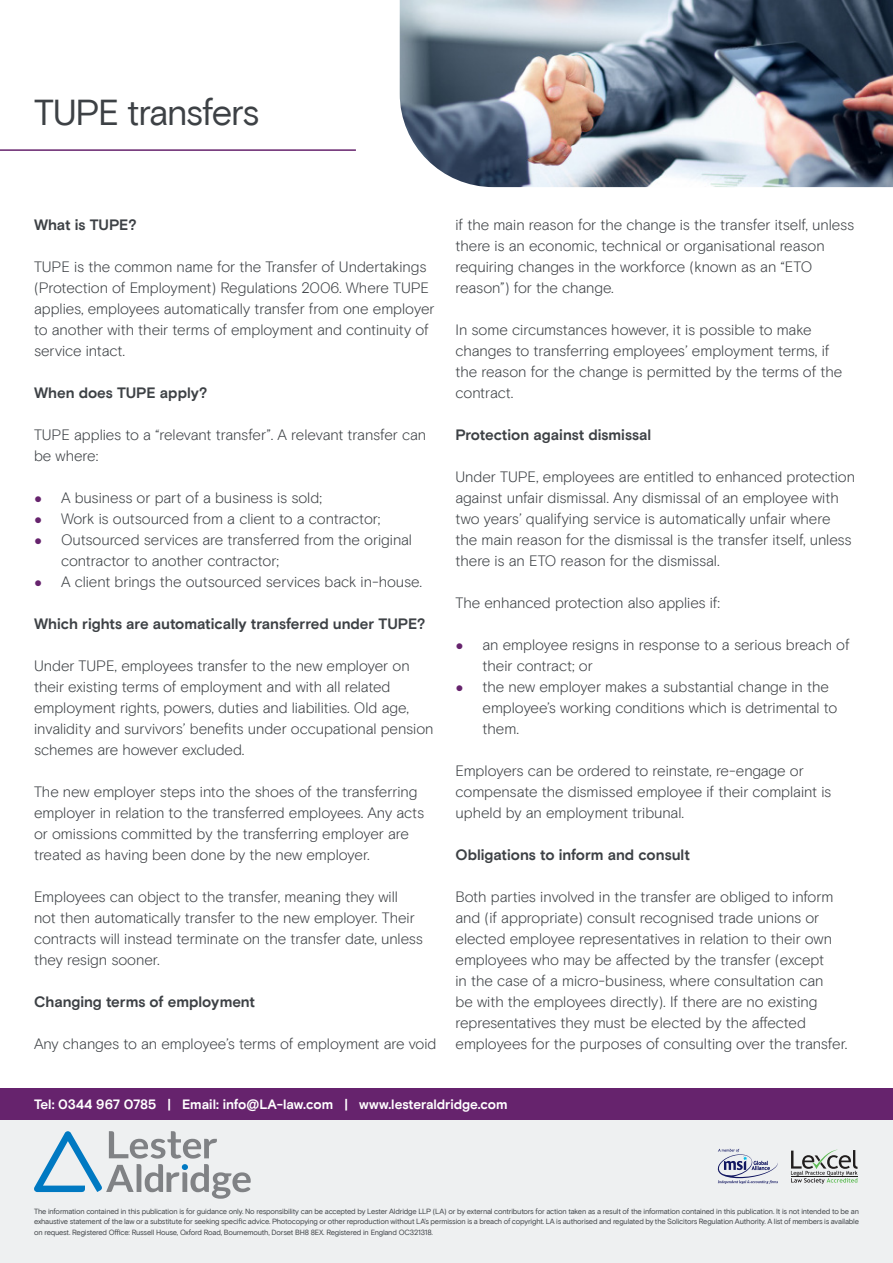
<style>
.page{position:relative;width:893px;height:1263px;background:#fff}
.page>*{position:absolute;margin:0;border:0;box-sizing:border-box;transform-origin:0 0}
.t1{font:36px "Basis Grotesque Pro";letter-spacing:-.04em;color:#3d4145}
.t2{font:300 15px/21px "Basis Grotesque Pro";letter-spacing:-.005em;color:#3d4145}
.t3{font:700 15px "Basis Grotesque Pro";letter-spacing:-.005em;color:#3d4145}
.t4{font:700 13.5px "Basis Grotesque Pro";letter-spacing:-.005em;color:#fff}
.t5{font:7.5px/10.5px "Basis Grotesque Pro";letter-spacing:-.025em;color:#3d4145;text-align:justify}
.s1{font-family:"Arial Narrow";font-weight:400;font-size:13.5px;color:#66236d}
</style>
<div class="page">
<img style="left:400px;top:0;width:493px;height:187px">
<hr style="left:0;top:149px;width:356px;height:2px;background:#66236d">
<div style="left:0;top:1106px;width:893px;height:157px;background:#eef0f1"></div>
<div style="left:0;top:1088px;width:893px;height:31px;background:#66236d"></div>
<hr style="left:791px;top:1176px;width:67px;height:1px;background:#211e1e">
<svg style="left:791px;top:1150px;width:66px;height:34px"></svg>
<svg style="left:718px;top:1149px;width:60px;height:35px"></svg>
<svg style="left:34px;top:1131px;width:217px;height:68px"></svg>
<p class="t1" style="left:34px;top:92px;width:227px">TUPE transfers</p>
<p class="t3" style="left:34px;top:216px;width:104px">What is TUPE?</p>
<p class="t2" style="left:34px;top:256px;width:402px">TUPE is the common name for the Transfer of Undertakings (Protection of Employment) Regulations 2006. Where TUPE applies, employees automatically transfer from one employer to another with their terms of employment and continuity of service intact.</p>
<p class="t3" style="left:34px;top:384px;width:175px">When does TUPE apply?</p>
<p class="t2" style="left:34px;top:424px;width:394px">TUPE applies to a “relevant transfer”. A relevant transfer can be where:</p>
<p class="t2" style="left:34px;top:487px;width:289px"><span class="s1">●</span> A business or part of a business is sold;</p>
<p class="t2" style="left:34px;top:508px;width:348px"><span class="s1">●</span> Work is outsourced from a client to a contractor;</p>
<p class="t2" style="left:61px;top:529px;width:353px;text-indent:-27px"><span class="s1">●</span> Outsourced services are transferred from the original contractor to another contractor;</p>
<p class="t2" style="left:34px;top:571px;width:389px"><span class="s1">●</span> A client brings the outsourced services back in-house.</p>
<p class="t3" style="left:34px;top:615px;width:393px">Which rights are automatically transferred under TUPE?</p>
<p class="t2" style="left:34px;top:655px;width:401px">Under TUPE, employees transfer to the new employer on their existing terms of employment and with all related employment rights, powers, duties and liabilities. Old age, invalidity and survivors’ benefits under occupational pension schemes are however excluded.</p>
<p class="t2" style="left:34px;top:781px;width:392px">The new employer steps into the shoes of the transferring employer in relation to the transferred employees. Any acts or omissions committed by the transferring employer are treated as having been done by the new employer.</p>
<p class="t2" style="left:34px;top:886px;width:391px">Employees can object to the transfer, meaning they will not then automatically transfer to the new employer. Their contracts will instead terminate on the transfer date, unless they resign sooner.</p>
<p class="t3" style="left:34px;top:993px;width:223px">Changing terms of employment</p>
<p class="t2" style="left:34px;top:1033px;width:404px">Any changes to an employee’s terms of employment are void</p>
<p class="t2" style="left:455px;top:214px;width:400px">if the main reason for the change is the transfer itself, unless there is an economic, technical or organisational reason requiring changes in the workforce (known as an “ETO reason”) for the change.</p>
<p class="t2" style="left:455px;top:319px;width:388px">In some circumstances however, it is possible to make changes to transferring employees’ employment terms, if the reason for the change is permitted by the terms of the contract.</p>
<p class="t3" style="left:455px;top:426px;width:197px">Protection against dismissal</p>
<p class="t2" style="left:455px;top:466px;width:401px">Under TUPE, employees are entitled to enhanced protection against unfair dismissal. Any dismissal of an employee with two years’ qualifying service is automatically unfair where the main reason for the dismissal is the transfer itself, unless there is an ETO reason for the dismissal.</p>
<p class="t2" style="left:455px;top:592px;width:266px">The enhanced protection also applies if:</p>
<p class="t2" style="left:482px;top:634px;width:369px;text-indent:-27px"><span class="s1">●</span> an employee resigns in response to a serious breach of their contract; or</p>
<p class="t2" style="left:482px;top:676px;width:356px;text-indent:-27px"><span class="s1">●</span> the new employer makes a substantial change in the employee’s working conditions which is detrimental to them.</p>
<p class="t2" style="left:455px;top:760px;width:377px">Employers can be ordered to reinstate, re-engage or compensate the dismissed employee if their complaint is upheld by an employment tribunal.</p>
<p class="t3" style="left:455px;top:846px;width:236px">Obligations to inform and consult</p>
<p class="t2" style="left:455px;top:886px;width:394px">Both parties involved in the transfer are obliged to inform and (if appropriate) consult recognised trade unions or elected employee representatives in relation to their own employees who may be affected by the transfer (except<br>in the case of a micro-business, where consultation can<br>be with the employees directly). If there are no existing representatives they must be elected by the affected employees for the purposes of consulting over the transfer.</p>
<p class="t4" style="left:34px;top:1096px;width:475px">Tel: 0344 967 0785 | Email: info@LA-law.com | www.lesteraldridge.com</p>
<p class="t5" style="left:34px;top:1206px;width:826px">The information contained in this publication is for guidance only. No responsibility can be accepted by Lester Aldridge LLP (LA) or by external contributors for action taken as a result of the information contained in this publication. It is not intended to be an exhaustive statement of the law or a substitute for seeking specific advice. Photocopying or other reproduction without LA’s permission is a breach of copyright. LA is authorised and regulated by the Solicitors Regulation Authority. A list of members is available on request. Registered Office: Russell House, Oxford Road, Bournemouth, Dorset BH8 8EX. Registered in England OC321318.</p>
</div>
